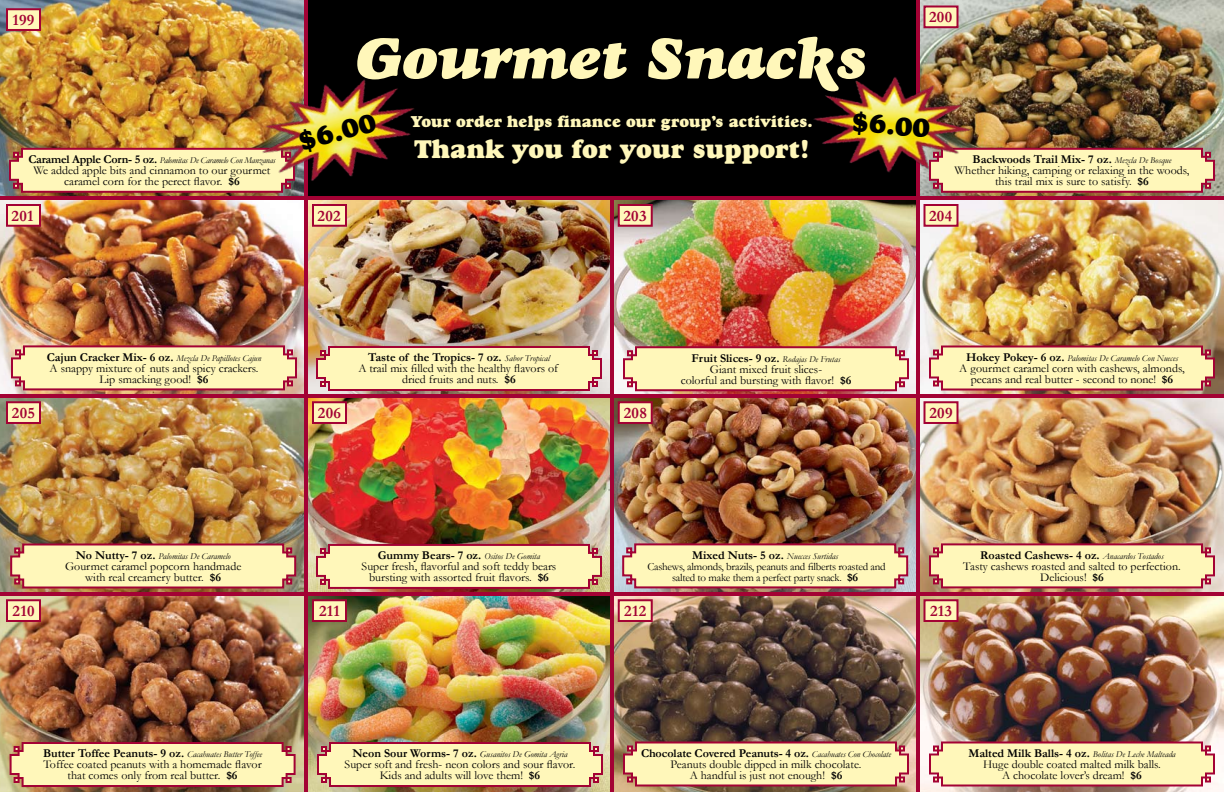
<style>
.page{position:relative;width:1224px;height:792px;background:#fff}
.page>*{position:absolute;margin:0;border:0;box-sizing:border-box;transform-origin:0 0}
.t1{font:italic 58px "Goudy Heavyface";color:#fff7ba}
.t2{font:27px "Goudy Heavyface";color:#000}
.t3{font:26px "Goudy Heavyface";color:#fff7ba}
.t4{font:16px "Goudy Heavyface";color:#fff7ba}
.t5{font:700 16px "Garamond";letter-spacing:.02em;color:#a30234}
.t6{font:12px/11px "Garamond";color:#000;text-align:center}
.t7{font:11px/11px "Garamond";letter-spacing:-.02em;color:#000;text-align:center}
.t8{font:italic 9px "Garamond";color:#000}
.t9{font:italic 9px "Garamond";letter-spacing:-.02em;color:#000}
.s1{font-weight:700;font-style:normal;font-size:12px}
.s2{font-weight:700}
.s3{font-style:italic;font-size:9px}
.s4{font-weight:700;font-size:12px}
</style>
<div class="page">
<img style="left:0;top:398px;width:1224px;height:394px">
<img style="left:920px;top:0;width:304px;height:394px">
<img style="left:0;top:200px;width:916px;height:194px">
<svg style="left:315px;top:345px;width:288px;height:47px;background:#f1d8aa"></svg>
<svg style="left:10px;top:344px;width:288px;height:47px;background:#f1d7a8"></svg>
<svg style="left:928px;top:147px;width:288px;height:47px;background:#edd5a5"></svg>
<svg style="left:622px;top:345px;width:288px;height:47px;background:#f2d8aa"></svg>
<svg style="left:928px;top:344px;width:288px;height:48px;background:#efd5a6"></svg>
<svg style="left:9px;top:542px;width:288px;height:48px;background:#ecd2a2"></svg>
<svg style="left:621px;top:542px;width:288px;height:47px;background:#eed6a9"></svg>
<svg style="left:315px;top:543px;width:288px;height:47px;background:#efd6a6"></svg>
<svg style="left:928px;top:542px;width:288px;height:47px;background:#f0d6a7"></svg>
<svg style="left:9px;top:741px;width:288px;height:47px;background:#edd4a4"></svg>
<svg style="left:316px;top:741px;width:288px;height:47px;background:#efd7a6"></svg>
<svg style="left:928px;top:740px;width:288px;height:48px;background:#efd6aa"></svg>
<svg style="left:622px;top:740px;width:288px;height:48px;background:#ead1a3"></svg>
<img style="left:0;top:0;width:304px;height:196px">
<div style="left:306px;top:0;width:612px;height:198px;background:#000"></div>
<hr style="left:916px;top:0;width:4px;height:792px;background:#a30234">
<svg style="left:8px;top:147px;width:232px;height:47px;background:#eed6a4"></svg>
<hr style="left:610px;top:198px;width:4px;height:594px;background:#a30234">
<hr style="left:304px;top:0;width:4px;height:792px;background:#a30234">
<hr style="left:0;top:394px;width:1224px;height:4px;background:#a30234">
<hr style="left:0;top:592px;width:1224px;height:4px;background:#a30234">
<hr style="left:0;top:196px;width:1224px;height:4px;background:#a30234">
<div style="left:6px;top:204px;width:35px;height:23px;background:#fff7ba;border:2px solid #a30234"></div>
<div style="left:6px;top:8px;width:35px;height:23px;background:#fff7ba;border:2px solid #a30234"></div>
<div style="left:312px;top:204px;width:35px;height:23px;background:#fff7ba;border:2px solid #a30234"></div>
<div style="left:618px;top:204px;width:35px;height:23px;background:#fff7ba;border:2px solid #a30234"></div>
<div style="left:618px;top:401px;width:35px;height:23px;background:#fff7ba;border:2px solid #a30234"></div>
<div style="left:312px;top:401px;width:35px;height:23px;background:#fff7ba;border:2px solid #a30234"></div>
<div style="left:6px;top:401px;width:35px;height:23px;background:#fff7ba;border:2px solid #a30234"></div>
<div style="left:6px;top:599px;width:35px;height:23px;background:#fff7ba;border:2px solid #a30234"></div>
<div style="left:312px;top:599px;width:35px;height:23px;background:#fff7ba;border:2px solid #a30234"></div>
<div style="left:618px;top:599px;width:35px;height:23px;background:#fff7ba;border:2px solid #a30234"></div>
<div style="left:924px;top:599px;width:34px;height:23px;background:#fff7ba;border:2px solid #a30234"></div>
<div style="left:924px;top:204px;width:34px;height:23px;background:#fff7ba;border:2px solid #a30234"></div>
<div style="left:924px;top:401px;width:34px;height:23px;background:#fff7ba;border:2px solid #a30234"></div>
<div style="left:924px;top:6px;width:34px;height:22px;background:#fff7ba;border:2px solid #a30234"></div>
<img style="left:240px;top:54px;width:204px;height:158px">
<img style="left:813px;top:66px;width:175px;height:124px">
<h3 class="t5" style="left:13px;top:10px;width:23px">199</h3>
<h3 class="t5" style="left:929px;top:7px;width:25px">200</h3>
<p class="t9" style="left:28px;top:155px;width:249px"><span class="s1">Caramel Apple Corn- 5 oz.</span> Palomitas De Caramelo Con Manzanas</p>
<p class="t6" style="left:34px;top:165px;width:238px">We added apple bits and cinnamon to our gourmet caramel corn for the perect flavor. <span class="s2">$6</span></p>
<h1 class="t1" style="left:357px;top:22px;width:512px">Gourmet Snacks</h1>
<h3 class="t4" style="left:411px;top:112px;width:403px">Your order helps finance our group’s activities.</h3>
<h3 class="t3" style="left:414px;top:133px;width:397px">Thank you for your support!</h3>
<h2 class="t2" style="left:295px;top:126px;width:80px;rotate:-15deg">$6.00</h2>
<h2 class="t2" style="left:853px;top:105px;width:80px;rotate:5deg">$6.00</h2>
<p class="t6" style="left:955px;top:154px;width:236px"><span class="s2">Backwoods Trail Mix- 7 oz.</span> <span class="s3">Mezcla De Bosque<br></span>Whether hiking, camping or relaxing in the woods, this trail mix is sure to satisfy. <span class="s2">$6</span></p>
<h3 class="t5" style="left:12px;top:206px;width:23px">201</h3>
<h3 class="t5" style="left:318px;top:206px;width:25px">202</h3>
<h3 class="t5" style="left:623px;top:206px;width:25px">203</h3>
<h3 class="t5" style="left:929px;top:206px;width:25px">204</h3>
<p class="t8" style="left:47px;top:353px;width:216px"><span class="s1">Cajun Cracker Mix- 6 oz.</span> Mezcla De Papillotes Cajun</p>
<p class="t6" style="left:50px;top:362px;width:210px">A snappy mixture of nuts and spicy crackers.<br>Lip smacking good! <span class="s2">$6</span></p>
<p class="t6" style="left:358px;top:352px;width:201px"><span class="s2">Taste of the Tropics- 7 oz.</span> <span class="s3">Sabor Tropical<br></span>A trail mix filled with the healthy flavors of dried fruits and nuts. <span class="s2">$6</span></p>
<p class="t6" style="left:681px;top:352px;width:172px"><span class="s2">Fruit Slices- 9 oz.</span> <span class="s3">Rodajas De Frutas<br></span>Giant mixed fruit slices-<br>colorful and bursting with flavor! <span class="s2">$6</span></p>
<p class="t8" style="left:966px;top:353px;width:213px"><span class="s1">Hokey Pokey- 6 oz.</span> Palomitas De Caramelo Con Nueces</p>
<p class="t6" style="left:959px;top:362px;width:227px">A gourmet caramel corn with cashews, almonds, pecans and real butter - second to none! <span class="s2">$6</span></p>
<h3 class="t5" style="left:12px;top:403px;width:25px">205</h3>
<h3 class="t5" style="left:318px;top:403px;width:25px">206</h3>
<h3 class="t5" style="left:624px;top:403px;width:25px">208</h3>
<h3 class="t5" style="left:929px;top:403px;width:25px">209</h3>
<p class="t8" style="left:76px;top:551px;width:156px"><span class="s1">No Nutty- 7 oz.</span> Palomitas De Caramelo</p>
<p class="t6" style="left:65px;top:560px;width:178px">Gourmet caramel popcorn handmade with real creamery butter. <span class="s2">$6</span></p>
<p class="t6" style="left:362px;top:550px;width:196px"><span class="s2">Gummy Bears- 7 oz.</span> <span class="s3">Ositos De Gomita<br></span>Super fresh, flavorful and soft teddy bears bursting with assorted fruit flavors. <span class="s2">$6</span></p>
<p class="t6" style="left:963px;top:549px;width:219px"><span class="s2">Roasted Cashews- 4 oz.</span> <span class="s3">Anacardos Tostados<br></span>Tasty cashews roasted and salted to perfection.<br>Delicious! <span class="s2">$6</span></p>
<p class="t8" style="left:692px;top:551px;width:147px"><span class="s1">Mixed Nuts- 5 oz.</span> Nuecces Surtidas</p>
<p class="t7" style="left:647px;top:561px;width:240px">Cashews, almonds, brazils, peanuts and filberts roasted and salted to make them a perfect party snack. <span class="s4">$6</span></p>
<h3 class="t5" style="left:13px;top:601px;width:23px">210</h3>
<h3 class="t5" style="left:319px;top:601px;width:22px">211</h3>
<h3 class="t5" style="left:624px;top:601px;width:23px">212</h3>
<h3 class="t5" style="left:930px;top:601px;width:23px">213</h3>
<p class="t6" style="left:43px;top:748px;width:221px"><span class="s2">Butter Toffee Peanuts- 9 oz.</span> <span class="s3">Cacahuates Butter Toffee<br></span>Toffee coated peanuts with a homemade flavor that comes only from real butter. <span class="s2">$6</span></p>
<p class="t8" style="left:352px;top:749px;width:217px"><span class="s1">Neon Sour Worms- 7 oz.</span> Gusanitos De Gomita Agria</p>
<p class="t6" style="left:345px;top:759px;width:232px">Super soft and fresh- neon colors and sour flavor.<br>Kids and adults will love them! <span class="s2">$6</span></p>
<p class="t6" style="left:641px;top:747px;width:251px"><span class="s2">Chocolate Covered Peanuts- 4 oz.</span> <span class="s3">Cacahuates Con Chocolate<br></span>Peanuts double dipped in milk chocolate.<br>A handful is just not enough! <span class="s2">$6</span></p>
<p class="t8" style="left:968px;top:749px;width:209px"><span class="s1">Malted Milk Balls- 4 oz.</span> Bolitas De Leche Malteada</p>
<p class="t6" style="left:983px;top:758px;width:179px">Huge double coated malted milk balls.<br>A chocolate lover’s dream! <span class="s2">$6</span></p>
</div>
